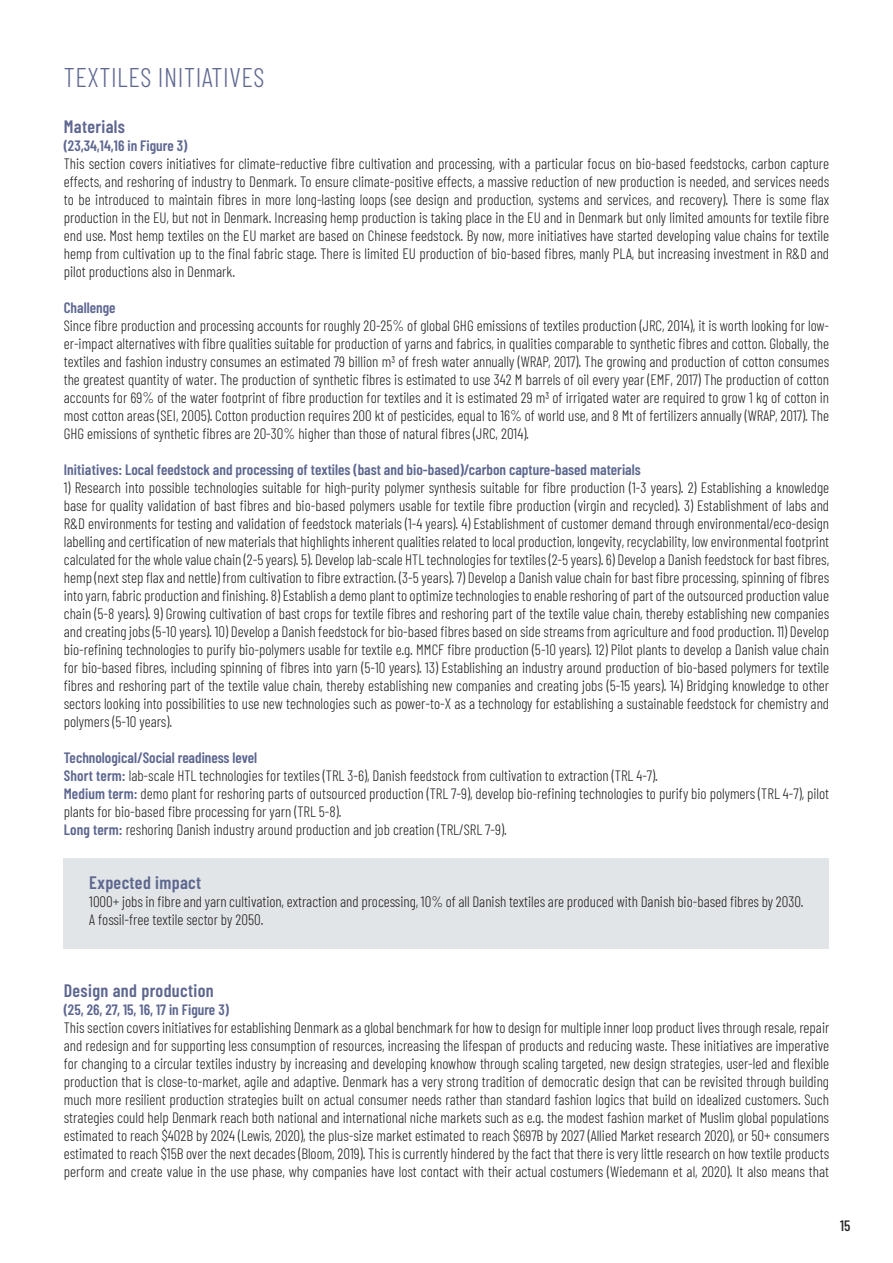
<style>
.page{position:relative;width:893px;height:1263px;background:#fff}
.page>*{position:absolute;margin:0;border:0;box-sizing:border-box;transform-origin:0 0}
.Rubrik_2-18_20{font:300 27px "Barlow Condensed";letter-spacing:.02em;color:#5e6790}
.Mellemrubrik_12_12{font:600 18px "Barlow Condensed";letter-spacing:.02em;color:#5e6790}
.Brød_10_12{font:300 15px/18px "Barlow Condensed";color:#231f20;text-align:justify}
.Brød_semibold_10_12{font:600 15px "Barlow Condensed";color:#5e6790}
.t1{font:500 15px "Barlow Condensed";color:#231f20}
.s1{font-weight:600;color:#5e6790}
</style>
<div class="page">
<div style="left:64px;top:859px;width:765px;height:90px;background:#e2e5e7"></div>
<p class="Rubrik_2-18_20" style="left:64px;top:58px;width:202px">TEXTILES INITIATIVES</p>
<p class="Mellemrubrik_12_12" style="left:64px;top:113px;width:63px">Materials</p>
<p class="Brød_semibold_10_12" style="left:64px;top:134px;width:125px">(23,34,14,16 in Figure 3)</p>
<p class="Brød_10_12" style="left:64px;top:153px;width:767px">This section covers initiatives for climate-reductive fibre cultivation and processing, with a particular focus on bio-based feedstocks, carbon capture effects, and reshoring of industry to Denmark. To ensure climate-positive effects, a massive reduction of new production is needed, and services needs to be introduced to maintain fibres in more long-lasting loops (see design and production, systems and services, and recovery). There is some flax production in the EU, but not in Denmark. Increasing hemp production is taking place in the EU and in Denmark but only limited amounts for textile fibre end use. Most hemp textiles on the EU market are based on Chinese feedstock. By now, more initiatives have started developing value chains for textile hemp from cultivation up to the final fabric stage. There is limited EU production of bio-based fibres, manly PLA, but increasing investment in R&amp;D and pilot productions also in Denmark.</p>
<p class="Brød_semibold_10_12" style="left:64px;top:296px;width:53px">Challenge</p>
<p class="Brød_10_12" style="left:64px;top:315px;width:767px">Since fibre production and processing accounts for roughly 20-25% of global GHG emissions of textiles production (JRC, 2014), it is worth looking for low&shy;er-impact alternatives with fibre qualities suitable for production of yarns and fabrics, in qualities comparable to synthetic fibres and cotton. Globally, the textiles and fashion industry consumes an estimated 79 billion m3 of fresh water annually (WRAP, 2017). The growing and production of cotton consumes the greatest quantity of water. The production of synthetic fibres is estimated to use 342 M barrels of oil every year (EMF, 2017) The production of cotton accounts for 69% of the water footprint of fibre production for textiles and it is estimated 29 m3 of irrigated water are required to grow 1 kg of cotton in most cotton areas (SEI, 2005). Cotton production requires 200 kt of pesticides, equal to 16% of world use, and 8 Mt of fertilizers annually (WRAP, 2017). The GHG emissions of synthetic fibres are 20-30% higher than those of natural fibres (JRC, 2014).</p>
<p class="Brød_semibold_10_12" style="left:64px;top:458px;width:578px">Initiatives: Local feedstock and processing of textiles (bast and bio-based)/carbon capture-based materials</p>
<p class="Brød_10_12" style="left:64px;top:477px;width:767px">1) Research into possible technologies suitable for high-purity polymer synthesis suitable for fibre production (1-3 years). 2) Establishing a knowledge base for quality validation of bast fibres and bio-based polymers usable for textile fibre production (virgin and recycled). 3) Establishment of labs and R&amp;D environments for testing and validation of feedstock materials (1-4 years). 4) Establishment of customer demand through environmental/eco-design labelling and certification of new materials that highlights inherent qualities related to local production, longevity, recyclability, low environmental footprint calculated for the whole value chain (2-5 years). 5). Develop lab-scale HTL technologies for textiles (2-5 years). 6) Develop a Danish feedstock for bast fibres, hemp (next step flax and nettle) from cultivation to fibre extraction. (3-5 years). 7) Develop a Danish value chain for bast fibre processing, spinning of fibres into yarn, fabric production and finishing. 8) Establish a demo plant to optimize technologies to enable reshoring of part of the outsourced production value chain (5-8 years). 9) Growing cultivation of bast crops for textile fibres and reshoring part of the textile value chain, thereby establishing new companies and creating jobs (5-10 years). 10) Develop a Danish feedstock for bio-based fibres based on side streams from agriculture and food production. 11) Develop bio-refining technologies to purify bio-polymers usable for textile e.g. MMCF fibre production (5-10 years). 12) Pilot plants to develop a Danish value chain for bio-based fibres, including spinning of fibres into yarn (5-10 years). 13) Establishing an industry around production of bio-based polymers for textile fibres and reshoring part of the textile value chain, thereby establishing new companies and creating jobs (5-15 years). 14) Bridging knowledge to other sectors looking into possibilities to use new technologies such as power-to-X as a technology for establishing a sustainable feedstock for chemistry and polymers (5-10 years).</p>
<p class="Brød_semibold_10_12" style="left:64px;top:746px;width:195px">Technological/Social readiness level</p>
<p class="Brød_10_12" style="left:64px;top:765px;width:596px"><span class="s1">Short term:</span> lab-scale HTL technologies for textiles (TRL 3-6), Danish feedstock from cultivation to extraction (TRL 4-7).</p>
<p class="Brød_10_12" style="left:64px;top:783px;width:767px"><span class="s1">Medium term:</span> demo plant for reshoring parts of outsourced production (TRL 7-9), develop bio-refining technologies to purify bio polymers (TRL 4-7), pilot plants for bio-based fibre processing for yarn (TRL 5-8).</p>
<p class="Brød_10_12" style="left:64px;top:819px;width:444px"><span class="s1">Long term:</span> reshoring Danish industry around production and job creation (TRL/SRL 7-9).</p>
<p class="Mellemrubrik_12_12" style="left:89px;top:869px;width:113px">Expected impact</p>
<p class="Brød_10_12" style="left:89px;top:891px;width:716px">1000+ jobs in fibre and yarn cultivation, extraction and processing, 10% of all Danish textiles are produced with Danish bio-based fibres by 2030.<br>A fossil-free textile sector by 2050.</p>
<p class="Mellemrubrik_12_12" style="left:64px;top:977px;width:151px">Design and production</p>
<p class="Brød_semibold_10_12" style="left:64px;top:998px;width:167px">(25, 26, 27, 15, 16, 17 in Figure 3)</p>
<p class="Brød_10_12" style="left:64px;top:1017px;width:767px">This section covers initiatives for establishing Denmark as a global benchmark for how to design for multiple inner loop product lives through resale, repair and redesign and for supporting less consumption of resources, increasing the lifespan of products and reducing waste. These initiatives are imperative for changing to a circular textiles industry by increasing and developing knowhow through scaling targeted, new design strategies, user-led and flexible production that is close-to-market, agile and adaptive. Denmark has a very strong tradition of democratic design that can be revisited through building much more resilient production strategies built on actual consumer needs rather than standard fashion logics that build on idealized customers. Such strategies could help Denmark reach both national and international niche markets such as e.g. the modest fashion market of Muslim global populations estimated to reach $402B by 2024 (Lewis, 2020), the plus-size market estimated to reach $697B by 2027 (Allied Market research 2020), or 50+ consumers estimated to reach $15B over the next decades (Bloom, 2019). This is currently hindered by the fact that there is very little research on how textile products perform and create value in the use phase, why companies have lost contact with their actual costumers (Wiedemann et al, 2020). It also means that</p>
<p class="t1" style="left:840px;top:1215px;width:12px">15</p>
</div>
